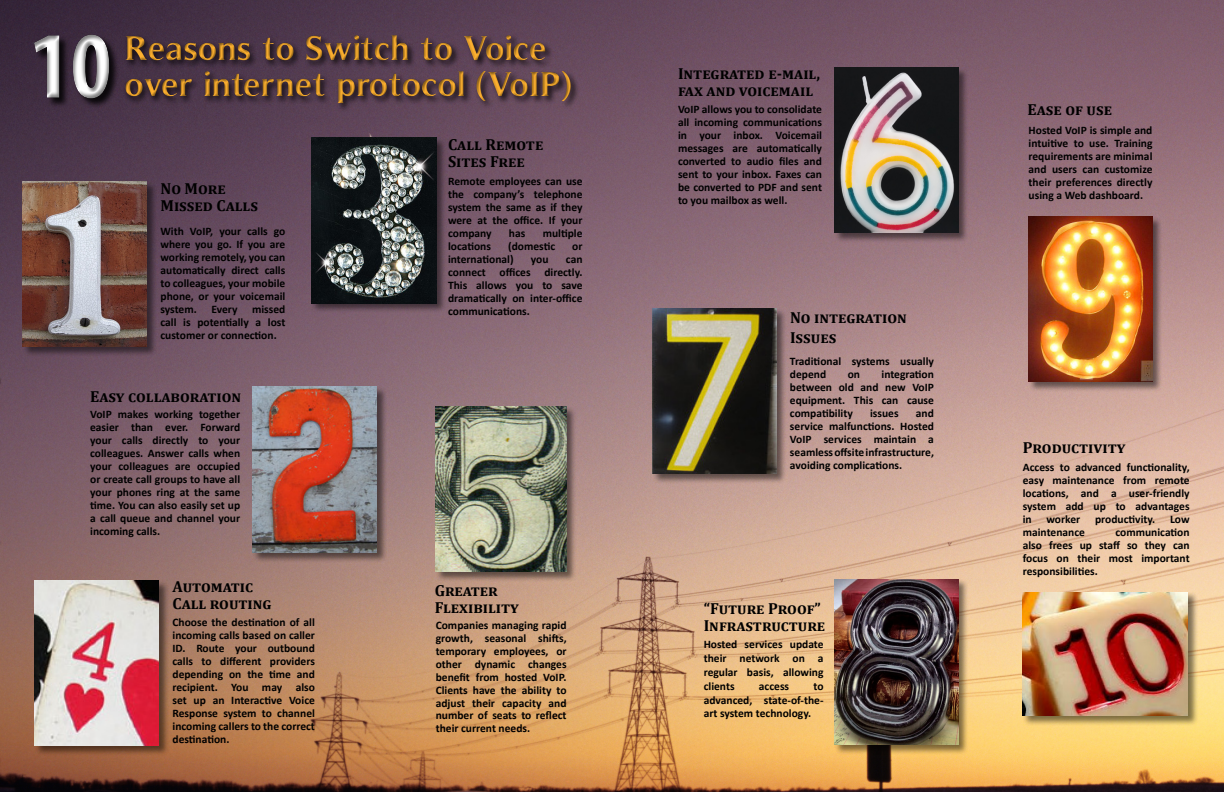
<style>
.page{position:relative;width:1224px;height:792px;background:#fff}
.page>*{position:absolute;margin:0;border:0;box-sizing:border-box;transform-origin:0 0}
.t1{font:700 condensed 95.9px "Myriad Pro";color:#fff}
.t2{font:700 35px "Timeless";color:#ffb230}
.t3{font:700 16px/17px "Cambria";color:#000}
.t4{font:700 11.5px/13px "Calibri";color:#000;text-align:justify}
</style>
<div class="page">
<img style="left:0;top:0;width:1224px;height:792px">
<div style="left:22px;top:181px;width:135px;height:176px;background:#000;opacity:.5"></div>
<img style="left:23px;top:181px;width:123px;height:165px">
<div style="left:311px;top:137px;width:136px;height:176px;background:#000;opacity:.5"></div>
<img style="left:311px;top:138px;width:125px;height:165px">
<div style="left:435px;top:406px;width:142px;height:176px;background:#000;opacity:.5"></div>
<img style="left:436px;top:407px;width:131px;height:165px">
<div style="left:834px;top:67px;width:135px;height:176px;background:#000;opacity:.5"></div>
<img style="left:834px;top:68px;width:124px;height:165px">
<div style="left:652px;top:308px;width:135px;height:176px;background:#000;opacity:.5"></div>
<img style="left:652px;top:308px;width:124px;height:166px">
<div style="left:252px;top:386px;width:135px;height:177px;background:#000;opacity:.5"></div>
<img style="left:253px;top:387px;width:124px;height:165px">
<div style="left:834px;top:579px;width:135px;height:176px;background:#000;opacity:.5"></div>
<img style="left:834px;top:579px;width:124px;height:165px">
<div style="left:1028px;top:216px;width:135px;height:176px;background:#000;opacity:.5"></div>
<img style="left:1029px;top:216px;width:123px;height:166px">
<div style="left:1022px;top:592px;width:177px;height:135px;background:#000;opacity:.5"></div>
<img style="left:1023px;top:592px;width:165px;height:124px">
<div style="left:34px;top:580px;width:135px;height:176px;background:#000;opacity:.5"></div>
<img style="left:35px;top:581px;width:124px;height:165px">
<div style="left:123px;top:33px;width:456px;height:79px;background:#000;opacity:.75"></div>
<div style="left:122px;top:31px;width:452px;height:77px;background:#000;opacity:.5"></div>
<div style="left:34px;top:34px;width:86px;height:75px;background:#000;opacity:.85"></div>
<div style="left:29px;top:28px;width:85px;height:77px;background:#000;opacity:.5"></div>
<h1 class="t1" style="left:30px;top:6px;width:83px">10</h1>
<h2 class="t2" style="left:125px;top:28px;width:424px">Reasons to Switch to Voice</h2>
<h2 class="t2" style="left:125px;top:64px;width:449px">over internet protocol (VoIP)</h2>
<h3 class="t3" style="left:160px;top:179px;width:99px">No More<br>Missed Calls</h3>
<p class="t4" style="left:160px;top:224px;width:126px">With VoIP, your calls go where you go. If you are working remotely, you can automatically direct calls to colleagues, your mobile phone, or your voicemail system.</p>
<p class="t4" style="left:160px;top:302px;width:126px;text-indent:92px">missed call is potentially a lost customer or connection.</p>
<p class="t4" style="left:211px;top:302px;width:28px">Every</p>
<h3 class="t3" style="left:448px;top:136px;width:97px">Call Remote<br>Sites Free</h3>
<p class="t4" style="left:448px;top:175px;width:136px">Remote employees can use the company’s telephone system the same as if they were at the office. If your company</p>
<p class="t4" style="left:509px;top:227px;width:18px">has</p>
<p class="t4" style="left:543px;top:227px;width:41px">multiple</p>
<p class="t4" style="left:448px;top:240px;width:44px">locations</p>
<p class="t4" style="left:508px;top:240px;width:49px">(domestic</p>
<p class="t4" style="left:572px;top:240px;width:12px">or</p>
<p class="t4" style="left:448px;top:253px;width:67px">international)</p>
<p class="t4" style="left:531px;top:253px;width:19px">you</p>
<p class="t4" style="left:448px;top:253px;width:136px;text-indent:118px">can connect offices directly.<br>This allows you to save dramatically on inter-office communications.</p>
<h3 class="t3" style="left:90px;top:388px;width:153px">Easy collaboration</h3>
<p class="t4" style="left:90px;top:408px;width:152px">VoIP makes working together easier than ever. Forward your calls directly to your colleagues. Answer calls when your colleagues are occupied or create call groups to have all your phones ring at the same time. You can also easily set up a call queue and channel your incoming calls.</p>
<h3 class="t3" style="left:172px;top:578px;width:101px">Automatic<br>Call routing</h3>
<p class="t4" style="left:173px;top:616px;width:144px">Choose the destination of all incoming calls based on caller ID. Route your outbound calls to different providers depending on the time and recipient. You may also set up an Interactive Voice Response system to channel incoming callers to the correct destination.</p>
<h3 class="t3" style="left:435px;top:581px;width:86px">Greater<br>Flexibility</h3>
<p class="t4" style="left:436px;top:618px;width:132px">Companies managing rapid growth, seasonal shifts, temporary employees, or other dynamic changes benefit from hosted VoIP.<br>Clients have the ability to adjust their capacity and number of seats to reflect their current needs.</p>
<h3 class="t3" style="left:678px;top:65px;width:144px">Integrated e-mail, fax and voicemail</h3>
<p class="t4" style="left:678px;top:103px;width:146px">VoIP allows you to consolidate all incoming communications in your inbox. Voicemail messages are automatically converted to audio files and sent to your inbox. Faxes can be converted to PDF and sent to you mailbox as well.</p>
<h3 class="t3" style="left:790px;top:308px;width:118px;line-height:19.2px">No integration<br>Issues</h3>
<p class="t4" style="left:790px;top:354px;width:146px">Traditional systems usually depend</p>
<p class="t4" style="left:790px;top:367px;width:146px;text-indent:92px">integration between old and new VoIP equipment. This can cause compatibility</p>
<p class="t4" style="left:848px;top:367px;width:14px">on</p>
<p class="t4" style="left:790px;top:406px;width:146px;text-indent:126px">and service malfunctions. Hosted VoIP services maintain a seamless offsite infrastructure, avoiding complications.</p>
<p class="t4" style="left:870px;top:406px;width:30px">issues</p>
<h3 class="t3" style="left:704px;top:599px;width:123px">“Future Proof”<br>Infrastructure</h3>
<p class="t4" style="left:704px;top:638px;width:121px;line-height:13.8px">Hosted services update their network on a regular basis, allowing clients</p>
<p class="t4" style="left:704px;top:679px;width:121px;line-height:13.8px;text-indent:110px">to advanced, state-of-the&shy;art system technology.</p>
<p class="t4" style="left:759px;top:679px;width:32px">access</p>
<h3 class="t3" style="left:1028px;top:100px;width:86px">Ease of use</h3>
<p class="t4" style="left:1029px;top:124px;width:125px">Hosted VoIP is simple and intuitive to use. Training requirements are minimal and users can customize their preferences directly using a Web dashboard.</p>
<h3 class="t3" style="left:1023px;top:439px;width:104px">Productivity</h3>
<p class="t4" style="left:1023px;top:461px;width:168px">Access to advanced functionality, easy maintenance from remote locations, and a user-friendly system add up to advantages in</p>
<p class="t4" style="left:1047px;top:513px;width:35px">worker</p>
<p class="t4" style="left:1095px;top:513px;width:62px">productivity.</p>
<p class="t4" style="left:1170px;top:513px;width:21px">Low</p>
<p class="t4" style="left:1023px;top:526px;width:64px">maintenance</p>
<p class="t4" style="left:1023px;top:526px;width:168px;text-indent:93px">communication also frees up staff so they can focus on their most important responsibilities.</p>
</div>
